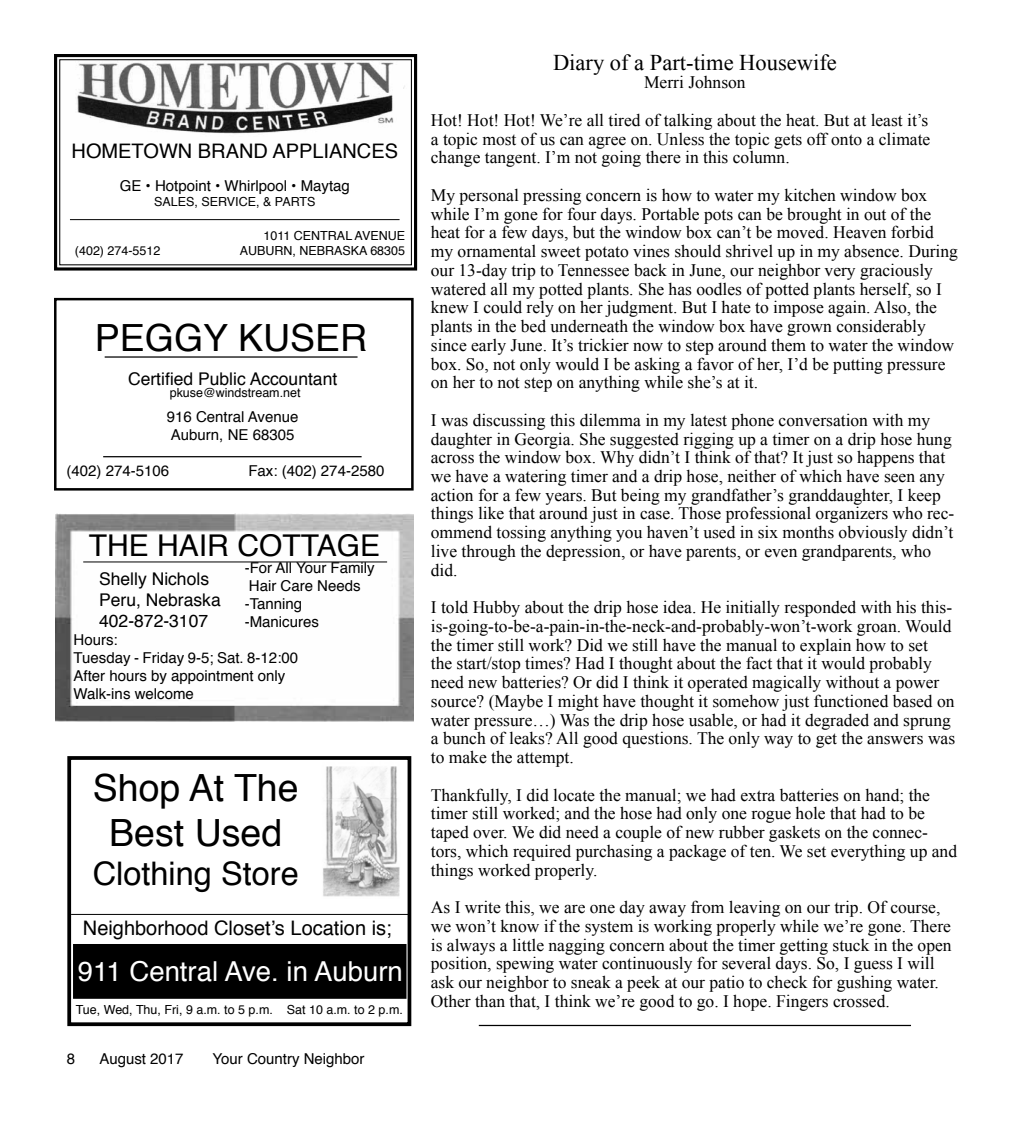
<style>
.page{position:relative;width:1013px;height:1125px;background:#fff}
.page>*{position:absolute;margin:0;border:0;box-sizing:border-box;transform-origin:0 0}
.t1{font:37.5px/45px "Helvetica";color:#000;text-align:center}
.t2{font:32.5px "Helvetica";color:#000}
.t3{font:30px "Helvetica";color:#000}
.t4{font:27.5px "Helvetica";color:#fff}
.t5{font:22.5px "Times New Roman";color:#000}
.t6{font:20px "Helvetica";color:#000}
.t7{font:17.5px/18.8px "Times New Roman";color:#000}
.t8{font:17.5px/21px "Helvetica";color:#000}
.t9{font:15px/18px "Helvetica";color:#000}
.t10{font:12.5px "Helvetica";color:#000}
</style>
<div class="page">
<img style="left:55px;top:513px;width:358px;height:208px">
<hr style="left:83px;top:562px;width:304px;height:1px;background:#000">
<div style="left:54px;top:298px;width:359px;height:193px;border:2px solid #000"></div>
<hr style="left:103px;top:456px;width:258px;height:1px;background:#000">
<hr style="left:105px;top:356px;width:252px;height:2px;background:#000">
<svg style="left:54px;top:54px;width:364px;height:217px"></svg>
<div style="left:59px;top:59px;width:353px;height:206px;border:1px solid #000"></div>
<hr style="left:70px;top:219px;width:329px;height:1px;background:#000">
<img style="left:323px;top:766px;width:77px;height:131px">
<div style="left:74px;top:945px;width:331px;height:53px;background:#000"></div>
<div style="left:73px;top:944px;width:333px;height:55px;border:2px solid #000"></div>
<hr style="left:71px;top:914px;width:337px;height:1px;background:#000">
<div style="left:67px;top:756px;width:344px;height:270px;border:4px solid #000"></div>
<hr style="left:479px;top:1025px;width:432px;height:1px;background:#000">
<p class="t6" style="left:72px;top:136px;width:328px">HOMETOWN BRAND APPLIANCES</p>
<p class="t9" style="left:120px;top:177px;width:231px">GE • Hotpoint • Whirlpool • Maytag</p>
<p class="t10" style="left:154px;top:192px;width:163px">SALES, SERVICE, &amp; PARTS</p>
<p class="t10" style="left:263px;top:226px;width:143px">1011 CENTRAL AVENUE</p>
<p class="t10" style="left:75px;top:241px;width:87px">(402) 274-5512</p>
<p class="t10" style="left:240px;top:241px;width:167px">AUBURN, NEBRASKA 68305</p>
<h1 class="t1" style="left:95px;top:317px;width:274px">PEGGY KUSER</h1>
<p class="t8" style="left:128px;top:369px;width:211px">Certified Public Accountant</p>
<p class="t9" style="left:167px;top:409px;width:133px">916 Central Avenue<br>Auburn, NE 68305</p>
<p class="t9" style="left:67px;top:463px;width:104px">(402) 274-5106</p>
<p class="t9" style="left:248px;top:463px;width:137px">Fax: (402) 274-2580</p>
<p class="t10" style="left:170px;top:383px;width:132px">pkuse@windstream.net</p>
<h3 class="t3" style="left:89px;top:522px;width:293px">THE HAIR COTTAGE</h3>
<p class="t8" style="left:99px;top:569px;width:123px">Shelly Nichols<br>Peru, Nebraska<br>402-872-3107</p>
<p class="t9" style="left:73px;top:632px;width:226px">Hours:<br>Tuesday - Friday 9-5; Sat. 8-12:00<br>After hours by appointment only<br>Walk-ins welcome</p>
<p class="t9" style="left:245px;top:560px;width:132px">-For All Your Family<br>Hair Care Needs -Tanning -Manicures</p>
<h1 class="t1" style="left:93px;top:766px;width:207px">Shop At The<br>Best Used</h1>
<h2 class="t2" style="left:93px;top:848px;width:207px">Clothing Store</h2>
<p class="t6" style="left:83px;top:912px;width:310px">Neighborhood Closet’s Location is;</p>
<h3 class="t4" style="left:78px;top:951px;width:326px">911 Central Ave. in Auburn</h3>
<p class="t10" style="left:76px;top:1000px;width:329px">Tue, Wed, Thu, Fri, 9 a.m. to 5 p.m. Sat 10 a.m. to 2 p.m.</p>
<p class="t9" style="left:67px;top:1050px;width:10px">8</p>
<p class="t9" style="left:99px;top:1050px;width:86px">August 2017</p>
<p class="t9" style="left:212px;top:1050px;width:154px">Your Country Neighbor</p>
<p class="t5" style="left:553px;top:47px;width:285px">Diary of a Part-time Housewife</p>
<p class="t7" style="left:431px;top:63px;width:499px;line-height:37.5px;text-indent:213px">Merri Johnson<br>Hot! Hot! Hot! We’re all tired of talking about the heat. But at least it’s</p>
<p class="t7" style="left:431px;top:129px;width:501px">a topic most of us can agree on. Unless the topic gets off onto a climate change tangent. I’m not going there in this column.</p>
<p class="t7" style="left:431px;top:185px;width:528px">My personal pressing concern is how to water my kitchen window box while I’m gone for four days. Portable pots can be brought in out of the heat for a few days, but the window box can’t be moved. Heaven forbid my ornamental sweet potato vines should shrivel up in my absence. During our 13-day trip to Tennessee back in June, our neighbor very graciously watered all my potted plants. She has oodles of potted plants herself, so I knew I could rely on her judgment. But I hate to impose again. Also, the plants in the bed underneath the window box have grown considerably since early June. It’s trickier now to step around them to water the window box. So, not only would I be asking a favor of her, I’d be putting pressure on her to not step on anything while she’s at it.</p>
<p class="t7" style="left:431px;top:410px;width:525px">I was discussing this dilemma in my latest phone conversation with my daughter in Georgia. She suggested rigging up a timer on a drip hose hung across the window box. Why didn’t I think of that? It just so happens that we have a watering timer and a drip hose, neither of which have seen any action for a few years. But being my grandfather’s granddaughter, I keep things like that around just in case. Those professional organizers who rec&shy;ommend tossing anything you haven’t used in six months obviously didn’t live through the depression, or have parents, or even grandparents, who did.</p>
<p class="t7" style="left:431px;top:598px;width:526px">I told Hubby about the drip hose idea. He initially responded with his this&shy;is-going-to-be-a-pain-in-the-neck-and-probably-won’t-work groan. Would the timer still work? Did we still have the manual to explain how to set<br>the start/stop times? Had I thought about the fact that it would probably need new batteries? Or did I think it operated magically without a power source? (Maybe I might have thought it somehow just functioned based on water pressure…) Was the drip hose usable, or had it degraded and sprung a bunch of leaks? All good questions. The only way to get the answers was to make the attempt.</p>
<p class="t7" style="left:431px;top:785px;width:528px">Thankfully, I did locate the manual; we had extra batteries on hand; the timer still worked; and the hose had only one rogue hole that had to be taped over. We did need a couple of new rubber gaskets on the connec&shy;tors, which required purchasing a package of ten. We set everything up and things worked properly.</p>
<p class="t7" style="left:431px;top:898px;width:522px">As I write this, we are one day away from leaving on our trip. Of course, we won’t know if the system is working properly while we’re gone. There is always a little nagging concern about the timer getting stuck in the open position, spewing water continuously for several days. So, I guess I will ask our neighbor to sneak a peek at our patio to check for gushing water.<br>Other than that, I think we’re good to go. I hope. Fingers crossed.</p>
</div>
